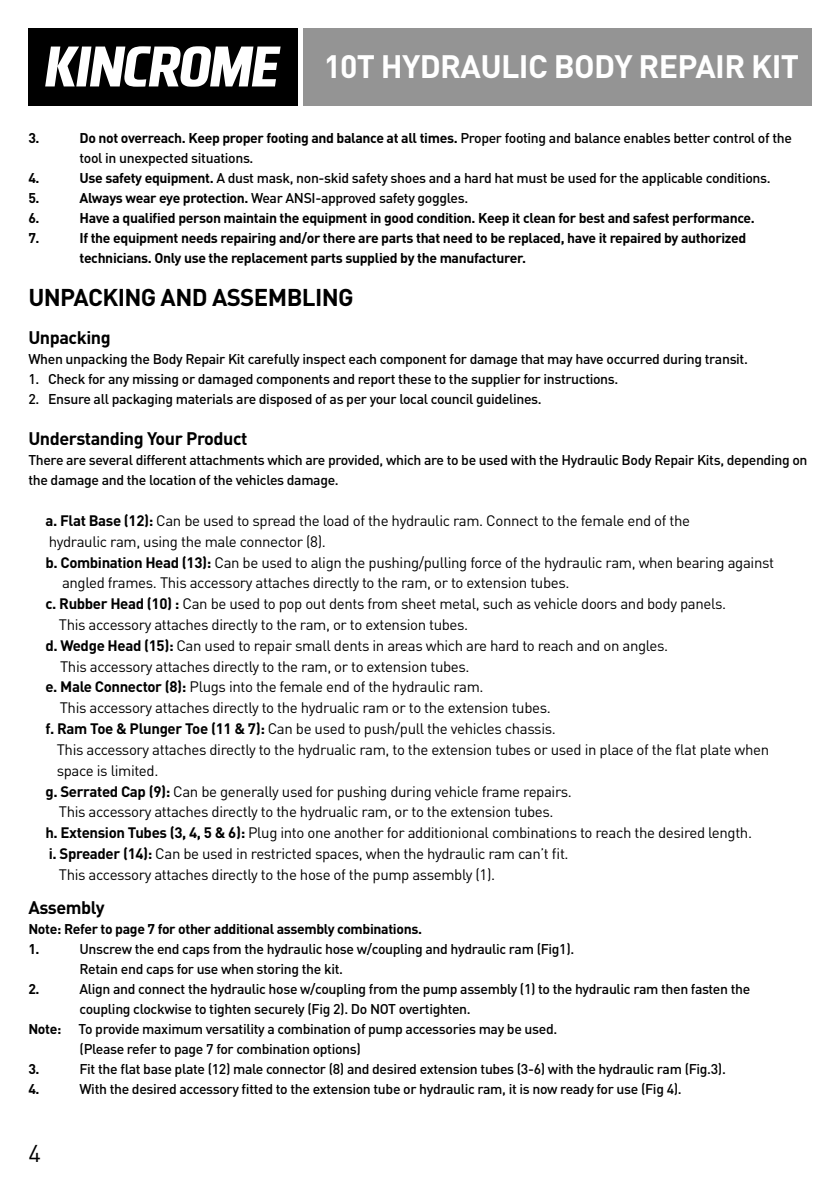
<style>
.page{position:relative;width:840px;height:1191px;background:#fff}
.page>*{position:absolute;margin:0;border:0;box-sizing:border-box;transform-origin:0 0}
.t1{font:700 32px "DIN Pro";letter-spacing:-.02em;color:#fff}
.H3_Main_Page_Head{font:700 24px "DIN Pro";letter-spacing:-.025em;color:#000}
.t2{font:24px "DIN Pro";color:#000}
.Bold_Sub_Sub_9pt{font:700 18px "DIN Pro";letter-spacing:-.025em;color:#000}
.Body_C{font:15px/20.8px "DIN Pro";letter-spacing:-.025em;color:#000}
.Paragraph_Style_1{font:500 14px/20px "DIN Pro";letter-spacing:-.025em;color:#000}
.Paragraph_Style_1-2{font:700 14px/20px "DIN Pro";letter-spacing:-.025em;color:#000}
.s1{font-weight:700}
</style>
<div class="page">
<div style="left:28px;top:28px;width:269px;height:78px;background:#000"></div>
<div style="left:303px;top:28px;width:508px;height:78px;background:#949494"></div>
<svg style="left:45px;top:46px;width:235px;height:41px"></svg>
<h1 class="t1" style="left:323px;top:44px;width:477px">10T HYDRAULIC BODY REPAIR KIT</h1>
<p class="Paragraph_Style_1-2" style="left:28px;top:128px;width:13px">3.</p>
<p class="Paragraph_Style_1" style="left:79px;top:128px;width:713px"><span class="s1">Do not overreach. Keep proper footing and balance at all times.</span> Proper footing and balance enables better control of the tool in unexpected situations.</p>
<p class="Paragraph_Style_1-2" style="left:28px;top:168px;width:13px">4.</p>
<p class="Paragraph_Style_1" style="left:79px;top:168px;width:692px"><span class="s1">Use safety equipment.</span> A dust mask, non-skid safety shoes and a hard hat must be used for the applicable conditions.</p>
<p class="Paragraph_Style_1-2" style="left:28px;top:188px;width:13px">5.</p>
<p class="Paragraph_Style_1" style="left:79px;top:188px;width:390px"><span class="s1">Always wear eye protection.</span> Wear ANSI-approved safety goggles.</p>
<p class="Paragraph_Style_1-2" style="left:28px;top:208px;width:13px">6.</p>
<p class="Paragraph_Style_1-2" style="left:79px;top:208px;width:676px">Have a qualified person maintain the equipment in good condition. Keep it clean for best and safest performance.</p>
<p class="Paragraph_Style_1-2" style="left:28px;top:228px;width:13px">7.</p>
<p class="Paragraph_Style_1-2" style="left:79px;top:228px;width:668px">If the equipment needs repairing and/or there are parts that need to be replaced, have it repaired by authorized technicians. Only use the replacement parts supplied by the manufacturer.</p>
<p class="H3_Main_Page_Head" style="left:28px;top:281px;width:326px">UNPACKING AND ASSEMBLING</p>
<p class="Bold_Sub_Sub_9pt" style="left:28px;top:325px;width:84px">Unpacking</p>
<p class="Paragraph_Style_1" style="left:28px;top:348px;width:720px">When unpacking the Body Repair Kit carefully inspect each component for damage that may have occurred during transit.</p>
<p class="Paragraph_Style_1" style="left:28px;top:368px;width:591px">1. Check for any missing or damaged components and report these to the supplier for instructions.</p>
<p class="Paragraph_Style_1" style="left:28px;top:388px;width:514px">2. Ensure all packaging materials are disposed of as per your local council guidelines.</p>
<p class="Bold_Sub_Sub_9pt" style="left:28px;top:426px;width:221px">Understanding Your Product</p>
<p class="Paragraph_Style_1" style="left:28px;top:449px;width:780px">There are several different attachments which are provided, which are to be used with the Hydraulic Body Repair Kits, depending on</p>
<p class="Paragraph_Style_1" style="left:28px;top:469px;width:312px">the damage and the location of the vehicles damage.</p>
<p class="Body_C" style="left:45px;top:509px;width:646px"><span class="s1">a. Flat Base (12):</span> Can be used to spread the load of the hydraulic ram. Connect to the female end of the hydraulic ram, using the male connector (8).</p>
<p class="Body_C" style="left:45px;top:551px;width:729px"><span class="s1">b. Combination Head (13):</span> Can be used to align the pushing/pulling force of the hydraulic ram, when bearing against</p>
<p class="Body_C" style="left:62px;top:572px;width:508px">angled frames. This accessory attaches directly to the ram, or to extension tubes.</p>
<p class="Body_C" style="left:45px;top:593px;width:682px"><span class="s1">c. Rubber Head (10) :</span> Can be used to pop out dents from sheet metal, such as vehicle doors and body panels.</p>
<p class="Body_C" style="left:59px;top:613px;width:411px">This accessory attaches directly to the ram, or to extension tubes.</p>
<p class="Body_C" style="left:45px;top:634px;width:624px"><span class="s1">d. Wedge Head (15):</span> Can used to repair small dents in areas which are hard to reach and on angles.</p>
<p class="Body_C" style="left:60px;top:655px;width:411px">This accessory attaches directly to the ram, or to extension tubes.</p>
<p class="Body_C" style="left:45px;top:676px;width:439px"><span class="s1">e. Male Connector (8):</span> Plugs into the female end of the hydraulic ram.</p>
<p class="Body_C" style="left:60px;top:697px;width:492px">This accessory attaches directly to the hydrualic ram or to the extension tubes.</p>
<p class="Body_C" style="left:45px;top:717px;width:511px"><span class="s1">f. Ram Toe &amp; Plunger Toe (11 &amp; 7):</span> Can be used to push/pull the vehicles chassis.</p>
<p class="Body_C" style="left:57px;top:738px;width:713px">This accessory attaches directly to the hydrualic ram, to the extension tubes or used in place of the flat plate when</p>
<p class="Body_C" style="left:57px;top:759px;width:103px">space is limited.</p>
<p class="Body_C" style="left:45px;top:780px;width:527px"><span class="s1">g. Serrated Cap (9):</span> Can be generally used for pushing during vehicle frame repairs.</p>
<p class="Body_C" style="left:59px;top:801px;width:496px">This accessory attaches directly to the hydrualic ram, or to the extension tubes.</p>
<p class="Body_C" style="left:45px;top:821px;width:707px"><span class="s1">h. Extension Tubes (3, 4, 5 &amp; 6):</span> Plug into one another for additionional combinations to reach the desired length.</p>
<p class="Body_C" style="left:49px;top:842px;width:521px"><span class="s1">i. Spreader (14):</span> Can be used in restricted spaces, when the hydraulic ram can’t fit.</p>
<p class="Body_C" style="left:59px;top:863px;width:437px">This accessory attaches directly to the hose of the pump assembly (1).</p>
<p class="Bold_Sub_Sub_9pt" style="left:28px;top:895px;width:78px">Assembly</p>
<p class="Paragraph_Style_1-2" style="left:28px;top:918px;width:395px">Note: Refer to page 7 for other additional assembly combinations.</p>
<p class="Paragraph_Style_1-2" style="left:28px;top:938px;width:13px">1.</p>
<p class="Paragraph_Style_1" style="left:79px;top:938px;width:496px">Unscrew the end caps from the hydraulic hose w/coupling and hydraulic ram (Fig1).<br>Retain end caps for use when storing the kit.</p>
<p class="Paragraph_Style_1-2" style="left:28px;top:978px;width:13px">2.</p>
<p class="Paragraph_Style_1" style="left:79px;top:978px;width:672px">Align and connect the hydraulic hose w/coupling from the pump assembly (1) to the hydraulic ram then fasten the</p>
<p class="Paragraph_Style_1" style="left:80px;top:998px;width:392px">coupling clockwise to tighten securely (Fig 2). Do NOT overtighten.</p>
<p class="Paragraph_Style_1" style="left:28px;top:1018px;width:530px"><span class="s1">Note:</span> To provide maximum versatility a combination of pump accessories may be used.</p>
<p class="Paragraph_Style_1" style="left:80px;top:1038px;width:283px">(Please refer to page 7 for combination options)</p>
<p class="Paragraph_Style_1-2" style="left:28px;top:1058px;width:13px">3.</p>
<p class="Paragraph_Style_1" style="left:79px;top:1058px;width:647px">Fit the flat base plate (12) male connector (8) and desired extension tubes (3-6) with the hydraulic ram (Fig.3).</p>
<p class="Paragraph_Style_1-2" style="left:28px;top:1078px;width:13px">4.</p>
<p class="Paragraph_Style_1" style="left:79px;top:1078px;width:603px">With the desired accessory fitted to the extension tube or hydraulic ram, it is now ready for use (Fig 4).</p>
<h2 class="t2" style="left:28px;top:1137px;width:14px">4</h2>
</div>
